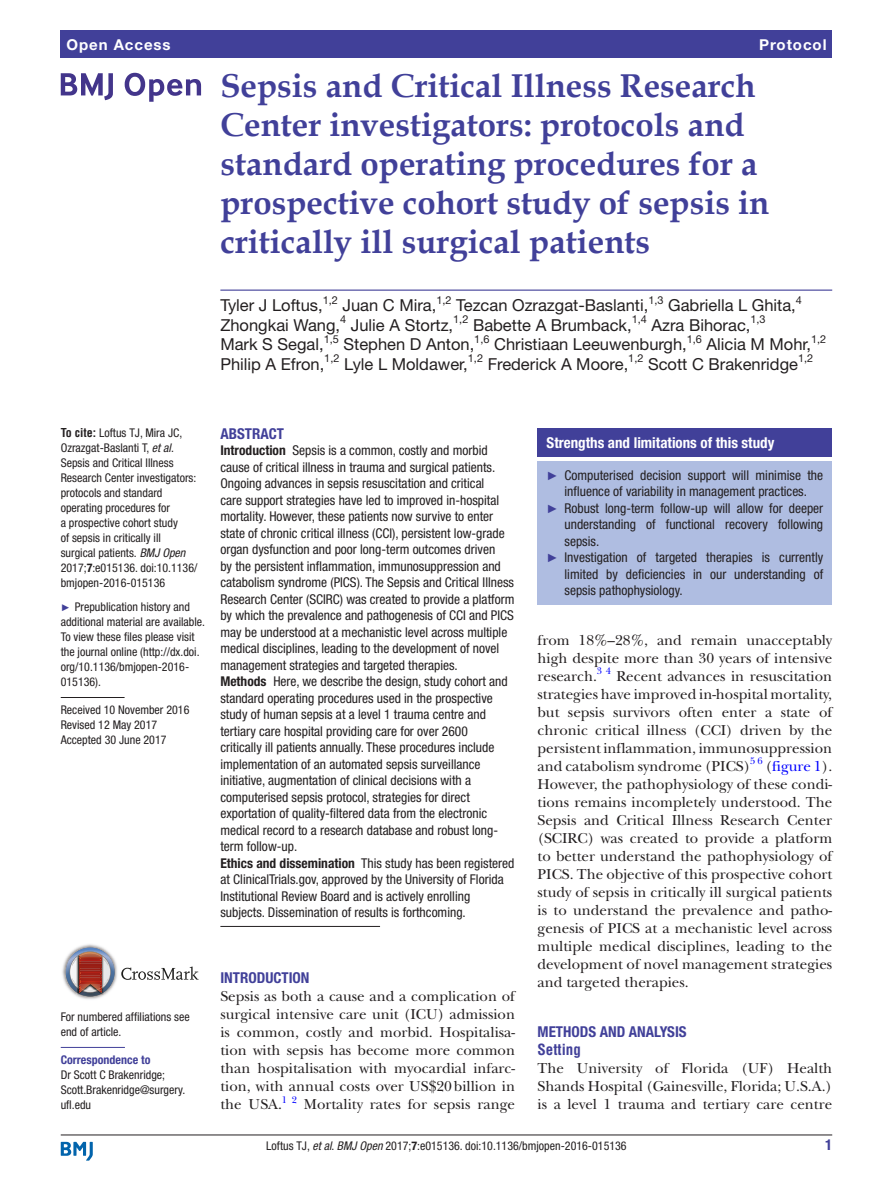
<style>
.page{position:relative;width:893px;height:1191px;background:#fff}
.page>*{position:absolute;margin:0;border:0;box-sizing:border-box;transform-origin:0 0}
.t1{font:700 33px/39px "Book Antiqua";color:#414099}
.t2{font:16.5px "Helvetica Neue LT Std";color:#231f20}
.t3{font:15px/18px "New Baskerville";color:#231f20;text-align:justify}
.t4{font:700 condensed 15px "Helvetica Neue LT Std";color:#414099}
.t5{font:700 condensed 15px "Helvetica Neue LT Std";color:#fff}
.t6{font:700 15px "Helvetica Neue LT Std";letter-spacing:.065em;color:#fff}
.t7{font:700 condensed 15px "Helvetica LT Std";color:#414099}
.t8{font:condensed 13.5px/16.5px "Helvetica Neue LT Std";color:#231f20}
.t9{font:condensed 12px/15px "Helvetica Neue LT Std";color:#231f20}
.t10{font:700 condensed 12px "Helvetica Neue LT Std";color:#414099}
.t11{font:10.95px "Helvetica Neue LT Std";color:#231f20}
.t12{font:9.9px "New Baskerville";color:#00f}
.s1{font-family:"Helvetica LT Std";font-weight:700}
.s2{font-style:italic}
.s3{font-weight:700}
.s4{font-family:"Arial";font-stretch:normal;font-size:9.75px;color:#414099}
.s5{font-family:"Arial";font-stretch:normal;font-size:12px;color:#414099}
.s6{color:#00f}
</style>
<div class="page">
<hr style="left:61px;top:1134px;width:771px;height:1px;background:#231f20">
<svg style="left:61px;top:1141px;width:32px;height:19px"></svg>
<div style="left:61px;top:31px;width:771px;height:27px;background:#414099"></div>
<hr style="left:220px;top:926px;width:160px;height:1px;background:#231f20">
<div style="left:538px;top:428px;width:294px;height:29px;background:#414099"></div>
<div style="left:538px;top:461px;width:294px;height:143px;background:#afbde1"></div>
<hr style="left:220px;top:289px;width:612px;height:2px;background:#414099">
<hr style="left:61px;top:697px;width:64px;height:1px;background:#231f20">
<hr style="left:61px;top:1047px;width:64px;height:1px;background:#414099">
<svg style="left:61px;top:73px;width:52px;height:27px"></svg>
<svg style="left:125px;top:73px;width:76px;height:29px"></svg>
<img style="left:62px;top:944px;width:55px;height:55px">
<svg style="left:66px;top:947px;width:49px;height:49px;background:#a78689"></svg>
<svg style="left:121px;top:966px;width:78px;height:13px"></svg>
<p class="t6" style="left:66px;top:35px;width:106px">Open Access</p>
<p class="t6" style="left:759px;top:35px;width:69px">Protocol</p>
<h1 class="t1" style="left:220px;top:66px;width:550px">Sepsis and Critical Illness Research Center investigators: protocols and standard operating procedures for a prospective cohort study of sepsis in critically ill surgical patients</h1>
<p class="t2" style="left:220px;top:296px;width:104px">Tyler J Loftus,</p>
<p class="t11" style="left:323px;top:293px;width:17px">1,2</p>
<p class="t2" style="left:343px;top:296px;width:95px">Juan C Mira,</p>
<p class="t11" style="left:436px;top:293px;width:17px">1,2</p>
<p class="t2" style="left:456px;top:296px;width:194px">Tezcan Ozrazgat-Baslanti,</p>
<p class="t11" style="left:648px;top:293px;width:17px">1,3</p>
<p class="t2" style="left:668px;top:296px;width:129px">Gabriella L Ghita,</p>
<p class="t11" style="left:796px;top:293px;width:8px">4</p>
<p class="t2" style="left:220px;top:315px;width:121px">Zhongkai Wang,</p>
<p class="t11" style="left:340px;top:313px;width:8px">4</p>
<p class="t2" style="left:351px;top:315px;width:104px">Julie A Stortz,</p>
<p class="t11" style="left:453px;top:313px;width:17px">1,2</p>
<p class="t2" style="left:473px;top:315px;width:160px">Babette A Brumback,</p>
<p class="t11" style="left:632px;top:313px;width:17px">1,4</p>
<p class="t2" style="left:651px;top:315px;width:100px">Azra Bihorac,</p>
<p class="t11" style="left:750px;top:313px;width:17px">1,3</p>
<p class="t2" style="left:220px;top:335px;width:105px">Mark S Segal,</p>
<p class="t11" style="left:324px;top:332px;width:17px">1,5</p>
<p class="t2" style="left:343px;top:335px;width:132px">Stephen D Anton,</p>
<p class="t11" style="left:474px;top:332px;width:17px">1,6</p>
<p class="t2" style="left:494px;top:335px;width:194px">Christiaan Leeuwenburgh,</p>
<p class="t11" style="left:687px;top:332px;width:17px">1,6</p>
<p class="t2" style="left:707px;top:335px;width:106px">Alicia M Mohr,</p>
<p class="t11" style="left:811px;top:332px;width:17px">1,2</p>
<p class="t2" style="left:220px;top:354px;width:105px">Philip A Efron,</p>
<p class="t11" style="left:324px;top:352px;width:17px">1,2</p>
<p class="t2" style="left:344px;top:354px;width:125px">Lyle L Moldawer,</p>
<p class="t11" style="left:468px;top:352px;width:17px">1,2</p>
<p class="t2" style="left:488px;top:354px;width:142px">Frederick A Moore,</p>
<p class="t11" style="left:628px;top:352px;width:17px">1,2</p>
<p class="t2" style="left:648px;top:354px;width:152px">Scott C Brakenridge</p>
<p class="t11" style="left:798px;top:352px;width:17px">1,2</p>
<p class="t9" style="left:61px;top:425px;width:138px"><span class="s1">To cite:</span> Loftus TJ, Mira JC,<br>Ozrazgat-Baslanti T, <span class="s2">et al</span>.<br>Sepsis and Critical Illness<br>Research Center investigators: protocols and standard operating procedures for<br>a prospective cohort study<br>of sepsis in critically ill surgical patients. <span class="s2">BMJ Open<br></span>2017;<span class="s3">7</span>:e015136. doi:10.1136/ bmjopen-2016-015136</p>
<p class="t9" style="left:61px;top:599px;width:146px"><span class="s4">►</span> Prepublication history and additional material are available.<br>To view these files please visit the journal online (http://dx.doi. org/10.1136/bmjopen-2016-<br>015136).</p>
<p class="t9" style="left:61px;top:702px;width:130px">Received 10 November 2016<br>Revised 12 May 2017<br>Accepted 30 June 2017</p>
<p class="t9" style="left:61px;top:1009px;width:130px">For numbered affiliations see end of article.</p>
<p class="t10" style="left:61px;top:1052px;width:91px">Correspondence to</p>
<p class="t9" style="left:61px;top:1067px;width:126px">Dr Scott C Brakenridge;<br>Scott.Brakenridge@surgery. ufl.edu</p>
<p class="t4" style="left:220px;top:424px;width:65px">Abstract</p>
<p class="t8" style="left:220px;top:442px;width:296px"><span class="s3">Introduction</span> Sepsis is a common, costly and morbid cause of critical illness in trauma and surgical patients.<br>Ongoing advances in sepsis resuscitation and critical<br>care support strategies have led to improved in-hospital mortality. However, these patients now survive to enter state of chronic critical illness (CCI), persistent low-grade organ dysfunction and poor long-term outcomes driven<br>by the persistent inflammation, immunosuppression and catabolism syndrome (PICS). The Sepsis and Critical Illness Research Center (SCIRC) was created to provide a platform by which the prevalence and pathogenesis of CCI and PICS may be understood at a mechanistic level across multiple medical disciplines, leading to the development of novel management strategies and targeted therapies.<br><span class="s3">Methods</span> Here, we describe the design, study cohort and standard operating procedures used in the prospective study of human sepsis at a level 1 trauma centre and tertiary care hospital providing care for over 2600<br>critically ill patients annually. These procedures include implementation of an automated sepsis surveillance initiative, augmentation of clinical decisions with a computerised sepsis protocol, strategies for direct exportation of quality-filtered data from the electronic medical record to a research database and robust long&shy;term follow-up.<br><span class="s3">Ethics and dissemination</span> This study has been registered at ClinicalTrials.gov, approved by the University of Florida Institutional Review Board and is actively enrolling subjects. Dissemination of results is forthcoming.</p>
<p class="t4" style="left:220px;top:969px;width:91px">Introduction</p>
<p class="t3" style="left:220px;top:987px;width:296px">Sepsis as both a cause and a complication of surgical intensive care unit (ICU) admission is common, costly and morbid. Hospitalisa&shy;tion with sepsis has become more common than hospitalisation with myocardial infarc&shy;tion, with annual costs over US$20billion in the USA.</p>
<p class="t12" style="left:282px;top:1093px;width:16px">1 2</p>
<p class="t3" style="left:304px;top:1095px;width:213px">Mortality rates for sepsis range</p>
<p class="t5" style="left:547px;top:433px;width:229px">Strengths and limitations of this study</p>
<p class="t8" style="left:547px;top:466px;width:278px"><span class="s5">►</span> Computerised decision support will minimise the</p>
<p class="t8" style="left:565px;top:483px;width:244px">influence of variability in management practices.</p>
<p class="t8" style="left:547px;top:499px;width:278px"><span class="s5">►</span> Robust long-term follow-up will allow for deeper</p>
<p class="t8" style="left:565px;top:516px;width:260px">understanding of functional recovery following</p>
<p class="t8" style="left:565px;top:532px;width:36px">sepsis.</p>
<p class="t8" style="left:547px;top:549px;width:278px"><span class="s5">►</span> Investigation of targeted therapies is currently</p>
<p class="t8" style="left:565px;top:565px;width:260px">limited by deficiencies in our understanding of</p>
<p class="t8" style="left:565px;top:582px;width:120px">sepsis pathophysiology.</p>
<p class="t3" style="left:538px;top:631px;width:296px">from 18%–28%, and remain unacceptably high despite more than 30 years of intensive research.<sup>3</sup> <sup>4</sup> Recent advances in resuscitation strategies have improved in-hospital mortality, but sepsis survivors often enter a state of chronic critical illness (CCI) driven by the persistent inflammation, immunosuppression and catabolism syndrome (PICS)</p>
<p class="t12" style="left:750px;top:755px;width:14px">5 6</p>
<p class="t3" style="left:538px;top:757px;width:296px;text-indent:228px">(<span class="s6">figure 1</span>).<br>However, the pathophysiology of these condi&shy;tions remains incompletely understood. The Sepsis and Critical Illness Research Center (SCIRC) was created to provide a platform to better understand the pathophysiology of PICS. The objective of this prospective cohort study of sepsis in critically ill surgical patients is to understand the prevalence and patho&shy;genesis of PICS at a mechanistic level across multiple medical disciplines, leading to the development of novel management strategies and targeted therapies.</p>
<p class="t4" style="left:538px;top:1023px;width:151px">Methods and analysis</p>
<p class="t7" style="left:538px;top:1040px;width:45px">Setting</p>
<p class="t3" style="left:538px;top:1059px;width:296px">The University of Florida (UF) Health Shands Hospital (Gainesville, Florida; U.S.A.) is a level 1 trauma and tertiary care centre</p>
<p class="t9" style="left:266px;top:1137px;width:362px">Loftus TJ, <span class="s2">et al</span>. <span class="s2">BMJ Open</span> 2017;<span class="s3">7</span>:e015136. doi:10.1136/bmjopen-2016-015136</p>
<p class="t4" style="left:825px;top:1135px;width:9px">1</p>
</div>
